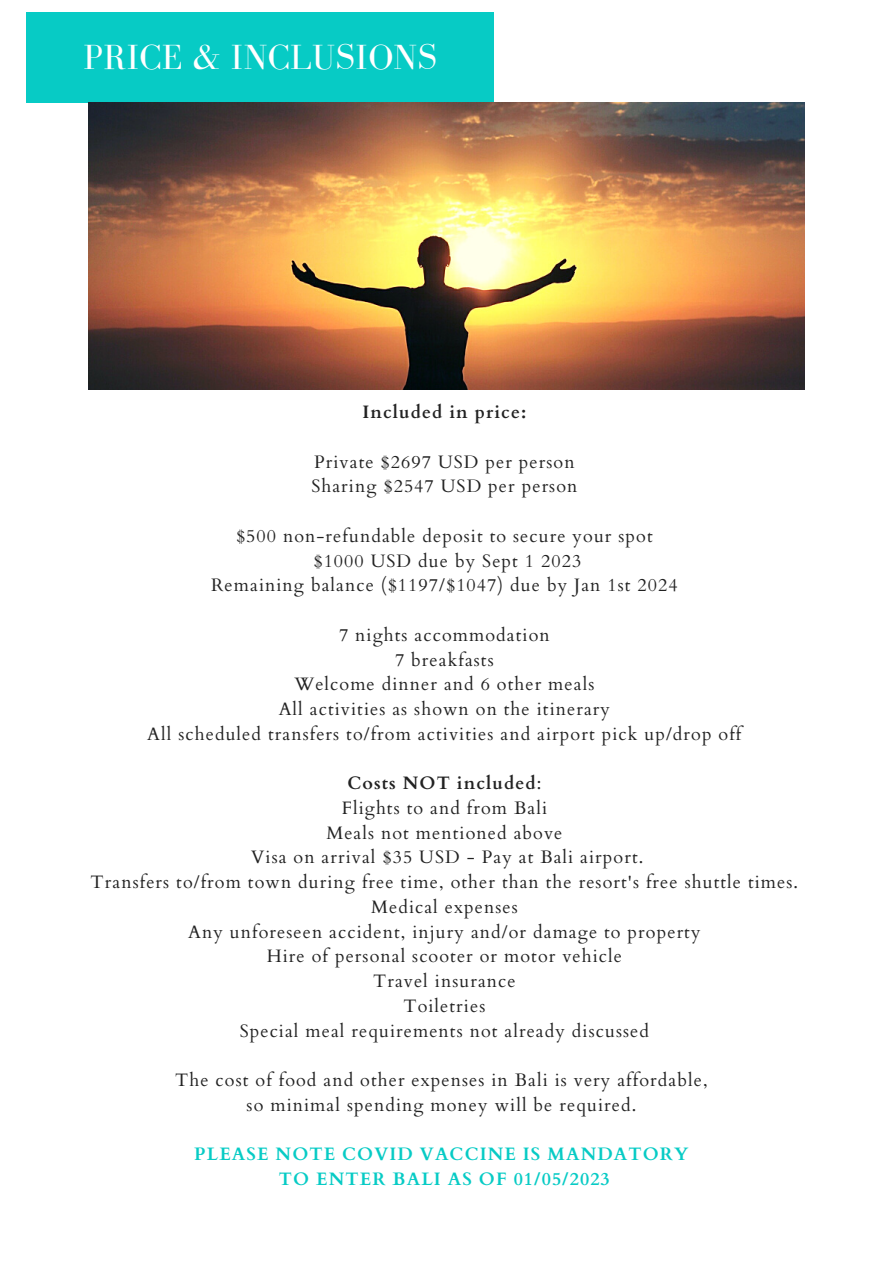
<style>
.page{position:relative;width:893px;height:1264px;background:#fff}
.page>*{position:absolute;margin:0;border:0;box-sizing:border-box;transform-origin:0 0}
.t1{font:36px "Bodoni FLF";letter-spacing:.01em;color:#fff}
.t2{font:18px "Cardo";letter-spacing:.06em;color:#222}
.t3{font:700 18px "Cardo";letter-spacing:.06em;color:#07cbc5}
.t4{font:700 18px "Cardo";letter-spacing:.06em;color:#222}
.s1{font-weight:400}
</style>
<div class="page">
<div style="left:26px;top:13px;width:468px;height:90px;background:#07cbc5"></div>
<img style="left:88px;top:103px;width:716px;height:286px">
<p class="t1" style="left:84px;top:37px;width:355px">PRICE &amp; INCLUSIONS</p>
<p class="t4" style="left:362px;top:400px;width:165px">Included in price:</p>
<p class="t2" style="left:314px;top:450px;width:262px">Private $2697 USD per person</p>
<p class="t2" style="left:311px;top:474px;width:267px">Sharing $2547 USD per person</p>
<p class="t2" style="left:236px;top:524px;width:418px">$500 non-refundable deposit to secure your spot</p>
<p class="t2" style="left:313px;top:548px;width:269px">$1000 USD due by Sept 1 2023</p>
<p class="t2" style="left:211px;top:573px;width:468px">Remaining balance ($1197/$1047) due by Jan 1st 2024</p>
<p class="t2" style="left:339px;top:623px;width:212px">7 nights accommodation</p>
<p class="t2" style="left:395px;top:647px;width:100px">7 breakfasts</p>
<p class="t2" style="left:294px;top:672px;width:301px">Welcome dinner and 6 other meals</p>
<p class="t2" style="left:279px;top:697px;width:333px">All activities as shown on the itinerary</p>
<p class="t2" style="left:147px;top:722px;width:595px">All scheduled transfers to/from activities and airport pick up/drop off</p>
<p class="t4" style="left:347px;top:771px;width:195px">Costs NOT included<span class="s1">:</span></p>
<p class="t2" style="left:341px;top:796px;width:207px">Flights to and from Bali</p>
<p class="t2" style="left:326px;top:820px;width:237px">Meals not mentioned above</p>
<p class="t2" style="left:251px;top:845px;width:393px">Visa on arrival $35 USD - Pay at Bali airport.</p>
<p class="t2" style="left:91px;top:870px;width:709px">Transfers to/from town during free time, other than the resort's free shuttle times.</p>
<p class="t2" style="left:371px;top:895px;width:148px">Medical expenses</p>
<p class="t2" style="left:188px;top:919px;width:514px">Any unforeseen accident, injury and/or damage to property</p>
<p class="t2" style="left:267px;top:944px;width:357px">Hire of personal scooter or motor vehicle</p>
<p class="t2" style="left:373px;top:969px;width:144px">Travel insurance</p>
<p class="t2" style="left:403px;top:994px;width:83px">Toiletries</p>
<p class="t2" style="left:240px;top:1018px;width:411px">Special meal requirements not already discussed</p>
<p class="t2" style="left:175px;top:1068px;width:534px">The cost of food and other expenses in Bali is very affordable,</p>
<p class="t2" style="left:246px;top:1093px;width:391px">so minimal spending money will be required.</p>
<p class="t3" style="left:194px;top:1142px;width:495px">PLEASE NOTE COVID VACCINE IS MANDATORY</p>
<p class="t3" style="left:279px;top:1167px;width:332px">TO ENTER BALI AS OF 01/05/2023</p>
</div>
